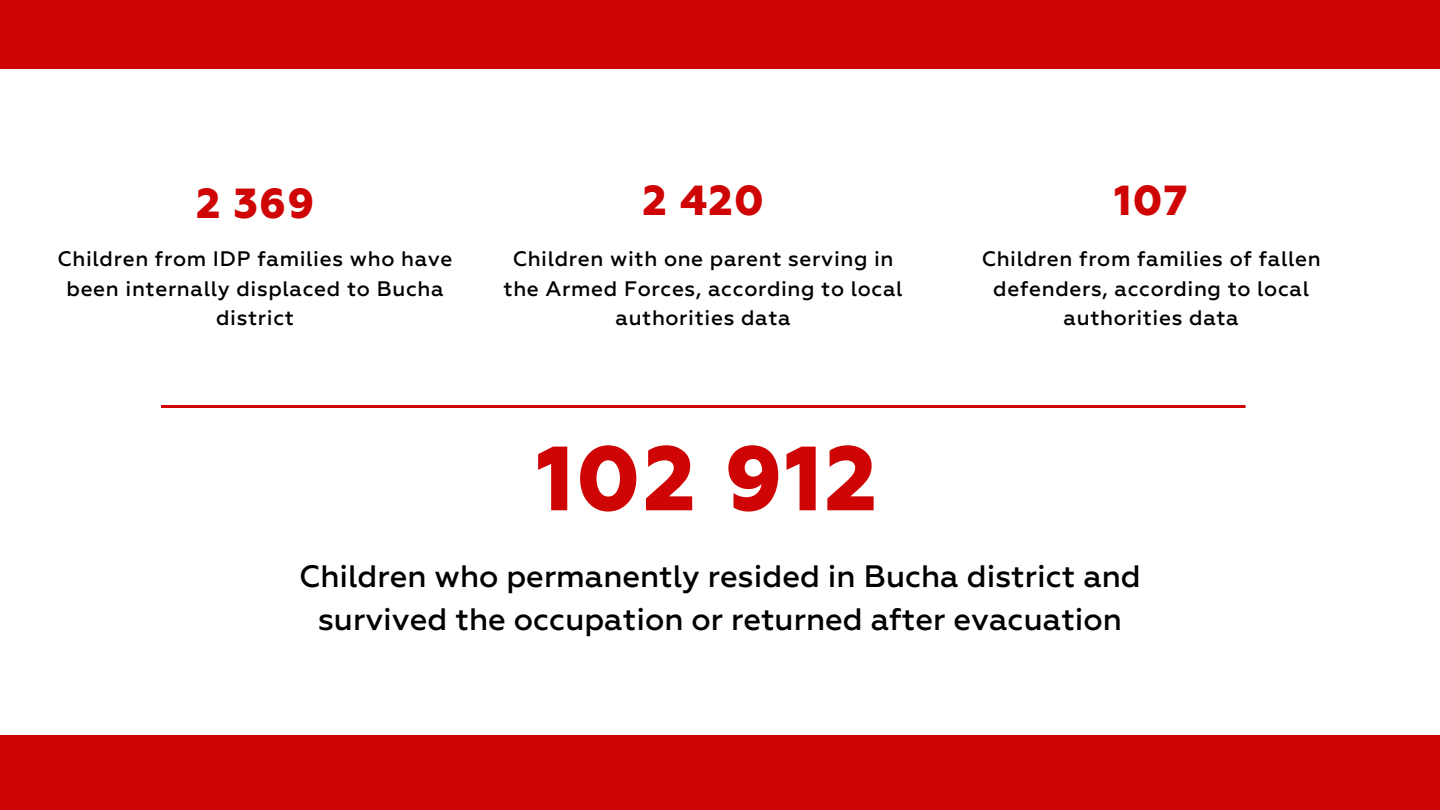
<style>
.page{position:relative;width:1440px;height:810px;background:#fff}
.page>*{position:absolute;margin:0;border:0;box-sizing:border-box;transform-origin:0 0}
.t1{font:800 91px "Geometria";letter-spacing:.03em;color:#cf0404}
.t2{font:800 42px "Geometria";letter-spacing:.03em;color:#cf0404}
.t3{font:500 31px/42.8px "Geometria";color:#000;text-align:center}
.t4{font:500 21px/29.2px "Geometria";letter-spacing:.03em;color:#000;text-align:center}
</style>
<div class="page">
<div style="left:0;top:735px;width:1440px;height:75px;background:#cf0404"></div>
<div style="left:0;top:0;width:1440px;height:69px;background:#cf0404"></div>
<hr style="left:161px;top:405px;width:1085px;height:3px;background:#cf0404">
<p class="t2" style="left:196px;top:185px;width:120px">2 369</p>
<p class="t2" style="left:643px;top:182px;width:123px">2 420</p>
<p class="t4" style="left:504px;top:246px;width:401px">Children with one parent serving in the Armed Forces, according to local authorities data</p>
<p class="t4" style="left:58px;top:246px;width:397px">Children from IDP families who have been internally displaced to Bucha district</p>
<p class="t1" style="left:537px;top:439px;width:342px">102 912</p>
<p class="t2" style="left:1115px;top:182px;width:75px">107</p>
<p class="t4" style="left:982px;top:246px;width:340px">Children from families of fallen defenders, according to local authorities data</p>
<p class="t3" style="left:299px;top:557px;width:843px">Children who permanently resided in Bucha district and survived the occupation or returned after evacuation</p>
</div>
